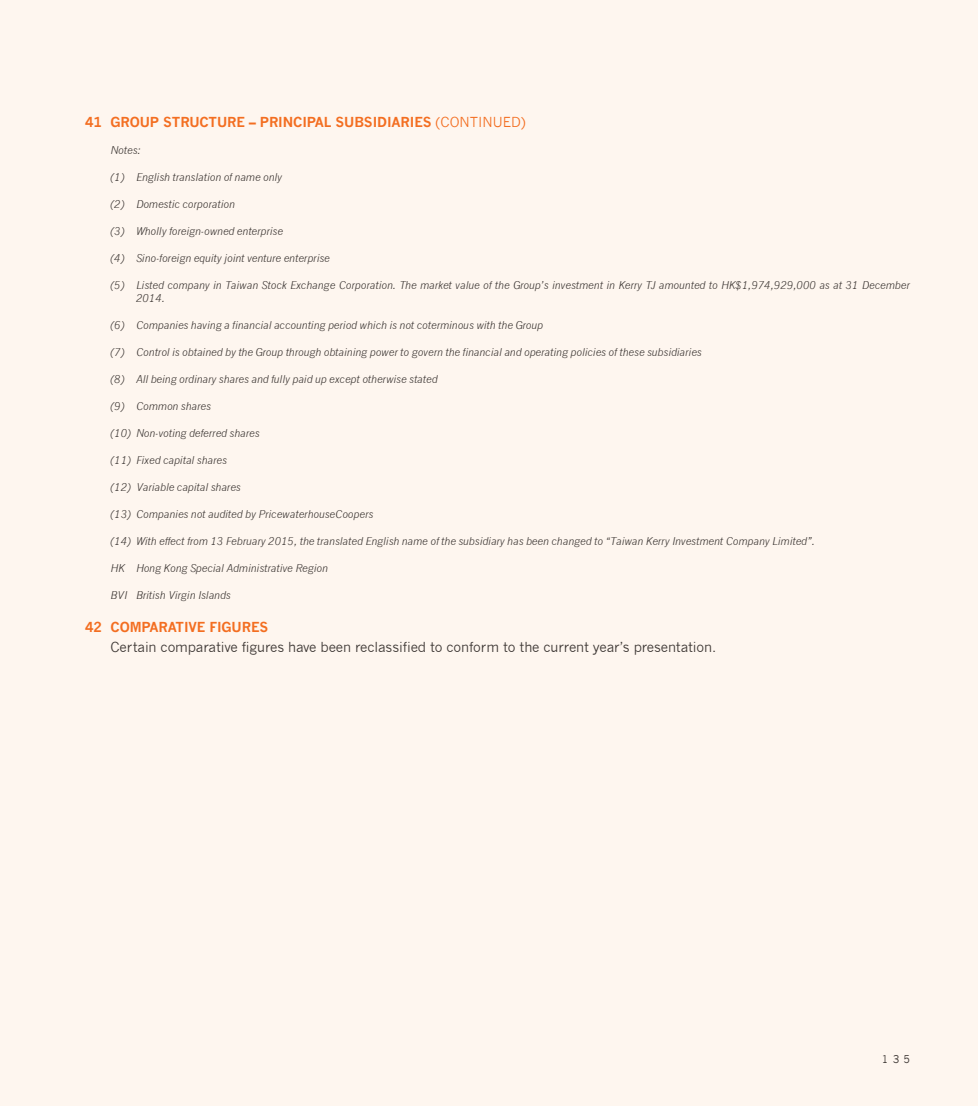
<style>
.page{position:relative;width:978px;height:1106px;background:#fef6ef}
.page>*{position:absolute;margin:0;border:0;box-sizing:border-box;transform-origin:0 0}
.t1{font:13.5px "News Gothic";letter-spacing:-.01em;color:#3e3835}
.t2{font:700 13.5px "News Gothic";letter-spacing:-.01em;color:#f36e21}
.t3{font:italic 10.5px/13.5px "News Gothic";letter-spacing:-.01em;color:#3e3835}
.t4{font:10.5px "News Gothic";color:#3e3835}
.s1{font-weight:400}
</style>
<div class="page">
<p class="t2" style="left:85px;top:113px;width:442px">41 GROUP STRUCTURE – PRINCIPAL SUBSIDIARIES <span class="s1">(CONTINUED)</span></p>
<p class="t3" style="left:111px;top:143px;width:32px">Notes:</p>
<p class="t3" style="left:111px;top:170px;width:173px">(1) English translation of name only</p>
<p class="t3" style="left:111px;top:197px;width:126px">(2) Domestic corporation</p>
<p class="t3" style="left:111px;top:224px;width:174px">(3) Wholly foreign-owned enterprise</p>
<p class="t3" style="left:111px;top:251px;width:221px">(4) Sino-foreign equity joint venture enterprise</p>
<p class="t3" style="left:136px;top:278px;width:775px;text-indent:-26px">(5) Listed company in Taiwan Stock Exchange Corporation. The market value of the Group’s investment in Kerry TJ amounted to HK$1,974,929,000 as at 31 December<br>2014.</p>
<p class="t3" style="left:111px;top:318px;width:434px">(6) Companies having a financial accounting period which is not coterminous with the Group</p>
<p class="t3" style="left:111px;top:345px;width:593px">(7) Control is obtained by the Group through obtaining power to govern the financial and operating policies of these subsidiaries</p>
<p class="t3" style="left:111px;top:372px;width:329px">(8) All being ordinary shares and fully paid up except otherwise stated</p>
<p class="t3" style="left:111px;top:399px;width:102px">(9) Common shares</p>
<p class="t3" style="left:111px;top:426px;width:151px">(10) Non-voting deferred shares</p>
<p class="t3" style="left:111px;top:453px;width:118px">(11) Fixed capital shares</p>
<p class="t3" style="left:111px;top:480px;width:132px">(12) Variable capital shares</p>
<p class="t3" style="left:111px;top:507px;width:264px">(13) Companies not audited by PricewaterhouseCoopers</p>
<p class="t3" style="left:111px;top:534px;width:706px">(14) With effect from 13 February 2015, the translated English name of the subsidiary has been changed to “Taiwan Kerry Investment Company Limited”.</p>
<p class="t3" style="left:111px;top:561px;width:219px">HK Hong Kong Special Administrative Region</p>
<p class="t3" style="left:111px;top:588px;width:122px">BVI British Virgin Islands</p>
<p class="t2" style="left:85px;top:619px;width:185px">42 COMPARATIVE FIGURES</p>
<p class="t1" style="left:111px;top:639px;width:607px">Certain comparative figures have been reclassified to conform to the current year’s presentation.</p>
<p class="t4" style="left:882px;top:1052px;width:30px">135</p>
</div>
